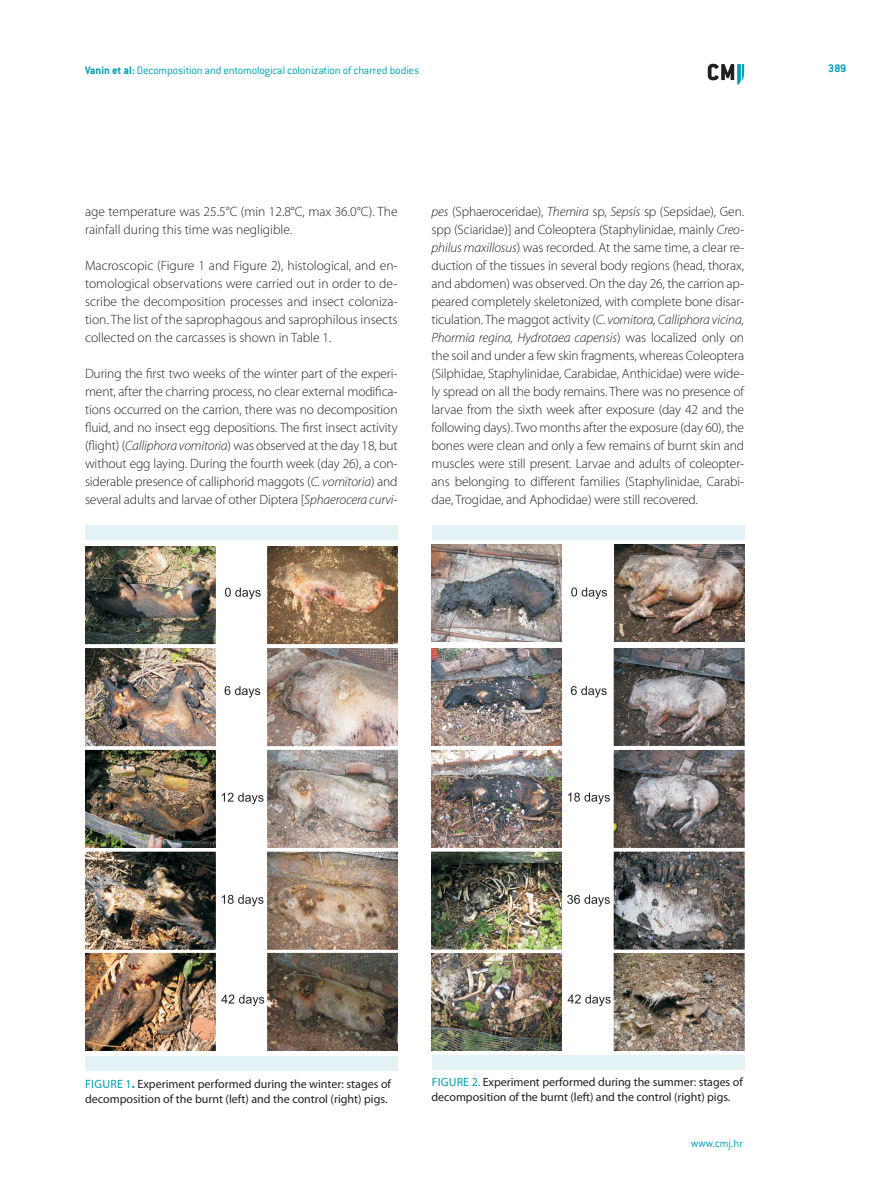
<style>
.page{position:relative;width:893px;height:1191px;background:#fff}
.page>*{position:absolute;margin:0;border:0;box-sizing:border-box;transform-origin:0 0}
.t1{font:300 13.5px/18px "Myriad Pro";letter-spacing:-.005em;color:#231f20;text-align:justify}
.t2{font:12px/15px "Myriad Pro";color:#231f20}
.t3{font:300 12px "ITC Conduit LTCE";letter-spacing:-.015em;color:#009fb4}
.t4{font:700 12px "ITC Conduit LTCE";color:#009fb4}
.s1{font-weight:700}
.s2{font-style:italic}
.s3{color:#009fb4}
.s4{font-weight:700;color:#009fb4}
</style>
<div class="page">
<svg style="left:708px;top:64px;width:36px;height:21px"></svg>
<img style="left:85px;top:546px;width:312px;height:504px">
<div style="left:85px;top:525px;width:313px;height:15px;background:#e2f2f5"></div>
<div style="left:85px;top:1056px;width:313px;height:14px;background:#e2f2f5"></div>
<img style="left:432px;top:544px;width:312px;height:506px">
<div style="left:432px;top:525px;width:312px;height:15px;background:#e2f2f5"></div>
<div style="left:432px;top:1054px;width:312px;height:15px;background:#e2f2f5"></div>
<p class="t3" style="left:85px;top:63px;width:336px"><span class="s1">Vanin et al:</span> Decomposition and entomological colonization of charred bodies</p>
<p class="t4" style="left:828px;top:61px;width:20px">389</p>
<p class="t1" style="left:85px;top:202px;width:314px">age temperature was 25.5°C (min 12.8°C, max 36.0°C). The rainfall during this time was negligible.</p>
<p class="t1" style="left:85px;top:256px;width:314px">Macroscopic (Figure 1 and Figure 2), histological, and en&shy;tomological observations were carried out in order to de&shy;scribe the decomposition processes and insect coloniza&shy;tion. The list of the saprophagous and saprophilous insects collected on the carcasses is shown in Table 1.</p>
<p class="t1" style="left:85px;top:364px;width:314px">During the first two weeks of the winter part of the experi&shy;ment, after the charring process, no clear external modifica&shy;tions occurred on the carrion, there was no decomposition fluid, and no insect egg depositions. The first insect activity (flight) (<span class="s2">Calliphora vomitoria</span>) was observed at the day 18, but without egg laying. During the fourth week (day 26), a con&shy;siderable presence of calliphorid maggots (<span class="s2">C. vomitoria</span>) and several adults and larvae of other Diptera [<span class="s2">Sphaerocera curvi-</span></p>
<p class="t1" style="left:432px;top:202px;width:314px"><span class="s2">pes</span> (Sphaeroceridae), <span class="s2">Themira</span> sp, <span class="s2">Sepsis</span> sp (Sepsidae), Gen. spp (Sciaridae)] and Coleoptera (Staphylinidae, mainly <span class="s2">Creo&shy;philus maxillosus</span>) was recorded. At the same time, a clear re&shy;duction of the tissues in several body regions (head, thorax, and abdomen) was observed. On the day 26, the carrion ap&shy;peared completely skeletonized, with complete bone disar&shy;ticulation. The maggot activity (<span class="s2">C. vomitora, Calliphora vicina, Phormia regina, Hydrotaea capensis</span>) was localized only on the soil and under a few skin fragments, whereas Coleoptera (Silphidae, Staphylinidae, Carabidae, Anthicidae) were wide&shy;ly spread on all the body remains. There was no presence of larvae from the sixth week after exposure (day 42 and the following days). Two months after the exposure (day 60), the bones were clean and only a few remains of burnt skin and muscles were still present. Larvae and adults of coleopter&shy;ans belonging to different families (Staphylinidae, Carabi&shy;dae, Trogidae, and Aphodidae) were still recovered.</p>
<p class="t2" style="left:85px;top:1076px;width:308px"><span class="s3">Figure 1</span><span class="s4">.</span> Experiment performed during the winter: stages of decomposition of the burnt (left) and the control (right) pigs.</p>
<p class="t2" style="left:432px;top:1074px;width:313px"><span class="s3">Figure 2.</span> Experiment performed during the summer: stages of decomposition of the burnt (left) and the control (right) pigs.</p>
<p class="t3" style="left:691px;top:1136px;width:54px">www.cmj.hr</p>
</div>
